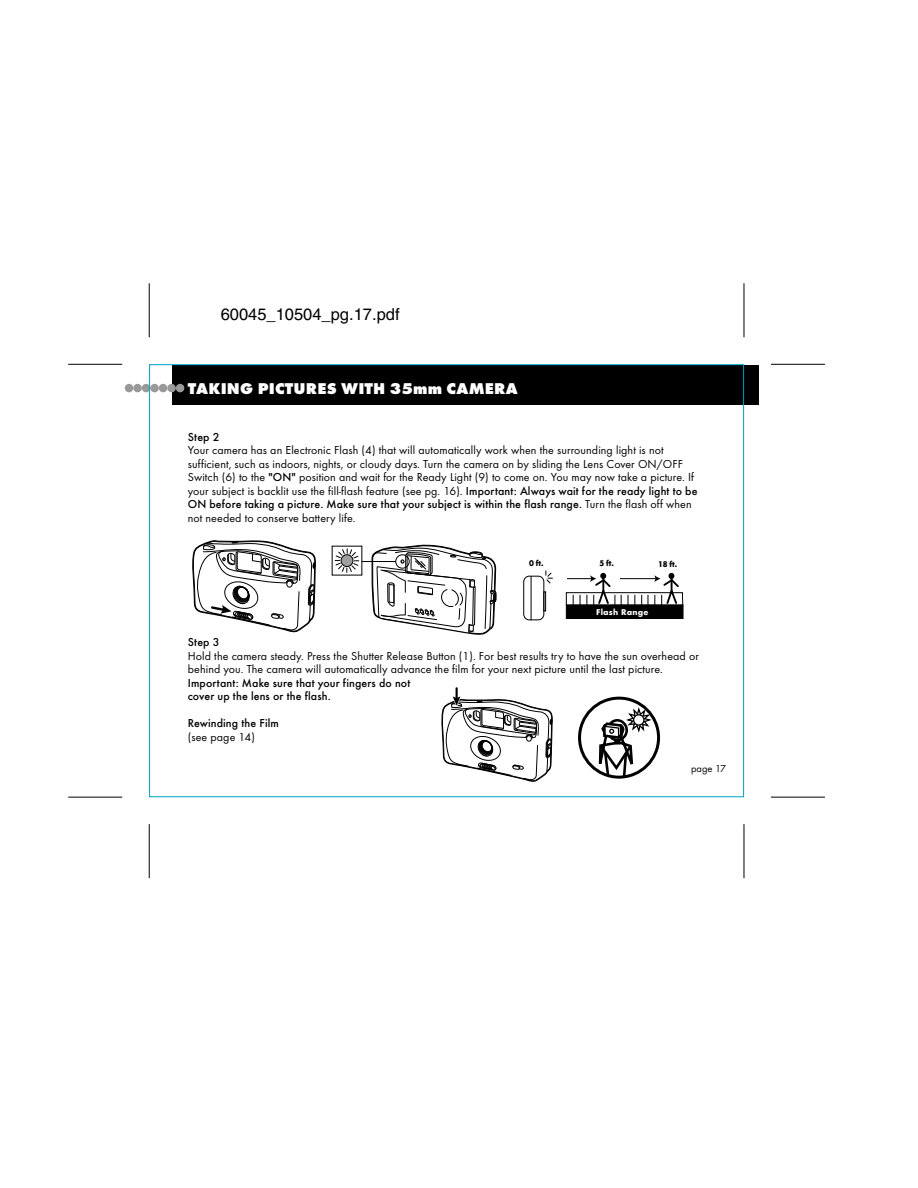
<style>
.page{position:relative;width:918px;height:1188px;background:#fff}
.page>*{position:absolute;margin:0;border:0;box-sizing:border-box;transform-origin:0 0}
.t1{font:16.5px "Helvetica";color:#000}
.t2{font:800 16.2px "Futura T";letter-spacing:.01em;color:#fff}
.t3{font:12px/13.5px "Futura T";letter-spacing:.005em;color:#000}
.t4{font:500 12px/13.5px "Futura T";letter-spacing:.005em;color:#000}
.t5{font:10.5px "Futura T";color:#000}
.t6{font:700 8.7px "Futura T";letter-spacing:.03em;color:#fff}
.t7{font:700 8.55px "Futura T";letter-spacing:-.015em;color:#000;scale:.94 1}
.s1{font-weight:500}
.s2{font-weight:400}
</style>
<div class="page">
<div style="left:173px;top:365px;width:586px;height:40px;background:#000"></div>
<div style="left:578px;top:697px;width:82px;height:82px;border:3px solid #000;border-radius:50%"></div>
<svg style="left:597px;top:705px;width:55px;height:74px"></svg>
<hr style="left:620px;top:578px;width:37px;height:1px;background:#000">
<div style="left:566px;top:592px;width:117px;height:14px;border:1px solid #000"></div>
<div style="left:566px;top:605px;width:118px;height:14px;background:#000"></div>
<svg style="left:567px;top:573px;width:55px;height:32px"></svg>
<svg style="left:628px;top:595px;width:7px;height:10px"></svg>
<svg style="left:648px;top:573px;width:33px;height:32px"></svg>
<div style="left:176px;top:384px;width:8px;height:8px;background:#999;border-radius:50%"></div>
<div style="left:167px;top:384px;width:9px;height:8px;background:#999;border-radius:50%"></div>
<div style="left:159px;top:384px;width:8px;height:8px;background:#999;border-radius:50%"></div>
<div style="left:150px;top:384px;width:9px;height:8px;background:#999;border-radius:50%"></div>
<div style="left:142px;top:384px;width:8px;height:8px;background:#999;border-radius:50%"></div>
<div style="left:133px;top:384px;width:9px;height:8px;background:#999;border-radius:50%"></div>
<div style="left:125px;top:384px;width:8px;height:8px;background:#999;border-radius:50%"></div>
<svg style="left:192px;top:540px;width:124px;height:93px"></svg>
<svg style="left:335px;top:549px;width:24px;height:24px"></svg>
<hr style="left:362px;top:561px;width:34px;height:1px;background:#000">
<svg style="left:371px;top:544px;width:182px;height:238px"></svg>
<hr style="left:149px;top:283px;width:1px;height:54px;background:#000">
<hr style="left:68px;top:364px;width:54px;height:1px;background:#000">
<hr style="left:68px;top:797px;width:54px;height:1px;background:#000">
<hr style="left:149px;top:824px;width:1px;height:54px;background:#000">
<hr style="left:744px;top:283px;width:1px;height:54px;background:#000">
<hr style="left:771px;top:364px;width:54px;height:1px;background:#000">
<hr style="left:771px;top:797px;width:54px;height:1px;background:#000">
<hr style="left:744px;top:824px;width:1px;height:54px;background:#000">
<p class="t1" style="left:221px;top:308px;width:180px">60045_10504_pg.17.pdf</p>
<p class="t2" style="left:188px;top:384px;width:331px">TAKING PICTURES WITH 35mm CAMERA</p>
<p class="t3" style="left:188px;top:431px;width:511px"><span class="s1">Step 2<br></span>Your camera has an Electronic Flash (4) that will automatically work when the surrounding light is not sufficient, such as indoors, nights, or cloudy days. Turn the camera on by sliding the Lens Cover ON/OFF Switch (6) to the <span class="s1">"ON"</span> position and wait for the Ready Light (9) to come on. You may now take a picture. If your subject is backlit use the fill-flash feature (see pg. 16). <span class="s1">Important: Always wait for the ready light to be ON before taking a picture. Make sure that your subject is within the flash range.</span> Turn the flash off when not needed to conserve battery life.</p>
<p class="t7" style="left:529px;top:561px;width:17px">0 ft.</p>
<p class="t7" style="left:600px;top:561px;width:17px">5 ft.</p>
<p class="t7" style="left:658px;top:561px;width:22px">18 ft.</p>
<p class="t6" style="left:596px;top:609px;width:54px">Flash Range</p>
<p class="t3" style="left:188px;top:636px;width:513px"><span class="s1">Step 3<br></span>Hold the camera steady. Press the Shutter Release Button (1). For best results try to have the sun overhead or behind you. The camera will automatically advance the film for your next picture until the last picture.<br><span class="s1">Important: Make sure that your fingers do not<br>cover up the lens or the flash.</span></p>
<p class="t4" style="left:188px;top:717px;width:93px">Rewinding the Film <span class="s2">(see page 14)</span></p>
<p class="t5" style="left:691px;top:765px;width:37px">page 17</p>
</div>
